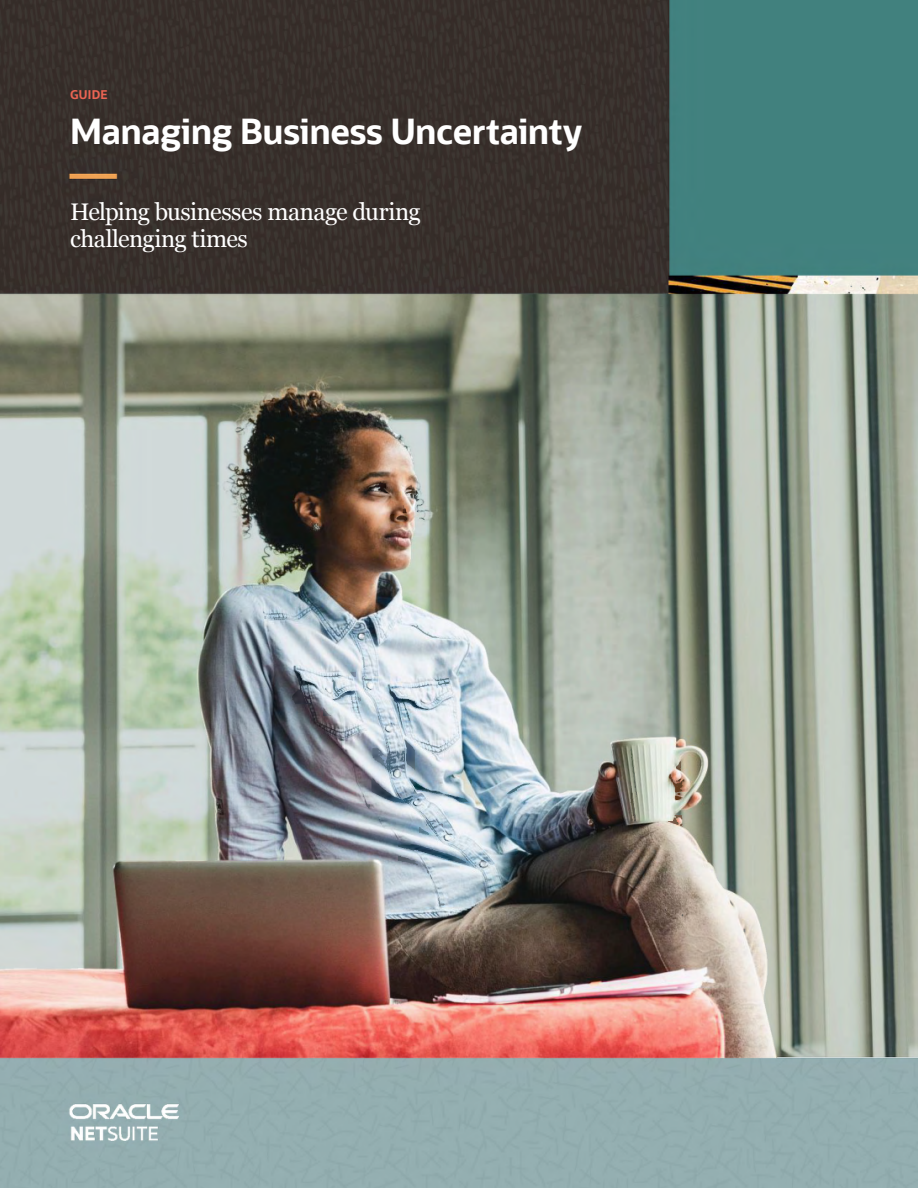
<style>
.page{position:relative;width:918px;height:1188px;background:#fff}
.page>*{position:absolute;margin:0;border:0;box-sizing:border-box;transform-origin:0 0}
.t1{font:700 34.5px "Oracle Sans";letter-spacing:-.01em;color:#fff}
.t2{font:24px/27px "Georgia";letter-spacing:-.025em;color:#fff}
.t3{font:700 12px "Oracle Sans";letter-spacing:.025em;color:#eb6453}
</style>
<div class="page">
<img style="left:0;top:0;width:918px;height:1188px">
<p class="t3" style="left:70px;top:87px;width:39px">GUIDE</p>
<h1 class="t1" style="left:70px;top:110px;width:514px">Managing Business Uncertainty</h1>
<p class="t2" style="left:70px;top:198px;width:352px">Helping businesses manage during challenging times</p>
</div>
